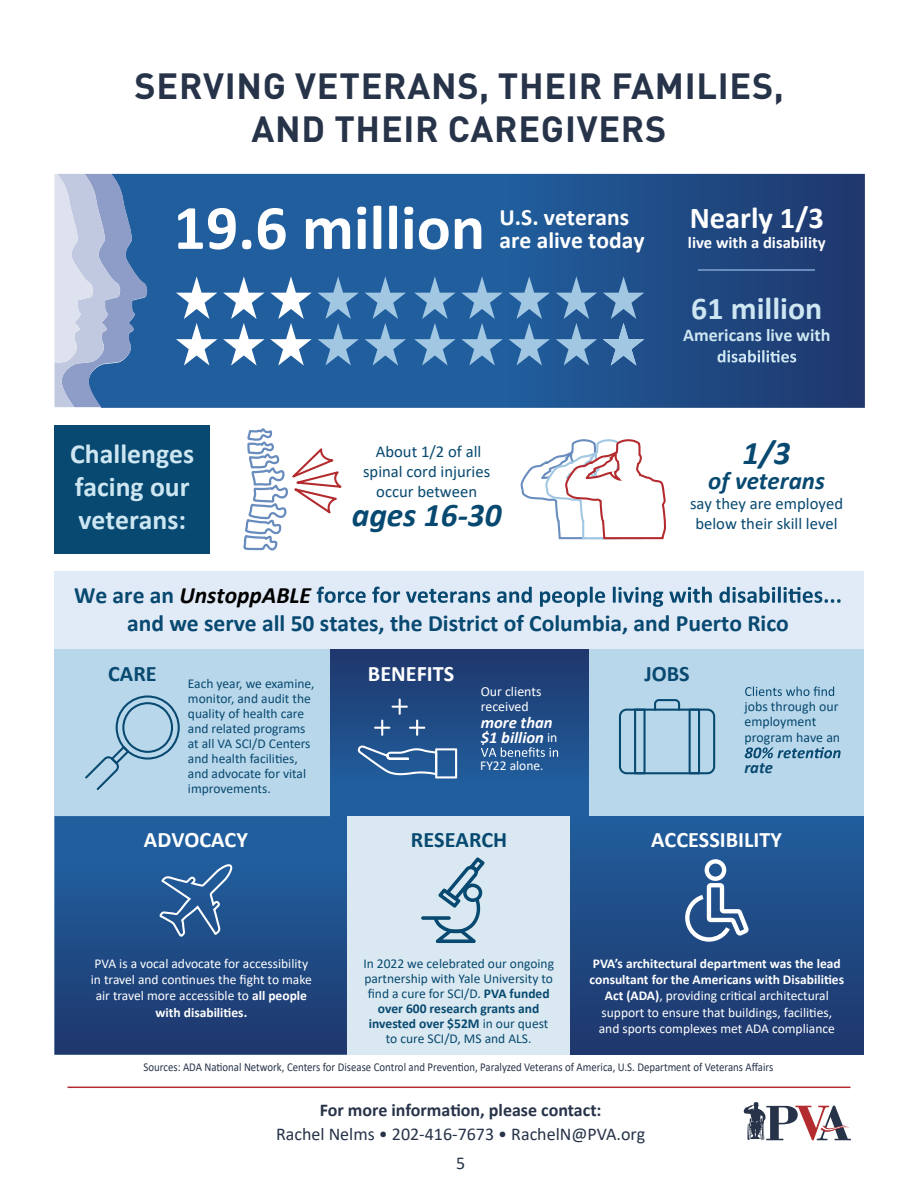
<style>
.page{position:relative;width:918px;height:1188px;background:#fff}
.page>*{position:absolute;margin:0;border:0;box-sizing:border-box;transform-origin:0 0}
.t1{font:700 63.6px "Calibri";color:#fff}
.t2{font:700 36px/43.2px "DIN Pro";letter-spacing:.02em;color:#273349;text-align:center}
.t3{font:italic 700 33.15px "Calibri";color:#074970}
.t4{font:700 31.8px "Calibri";color:#cde6f2}
.t5{font:700 30.45px "Calibri";color:#fff}
.t6{font:700 27.6px/33.2px "Calibri";color:#cde6f2}
.t7{font:italic 700 24.9px "Calibri";color:#074970}
.t8{font:700 23.55px/28.2px "Calibri";color:#074970}
.t9{font:700 23.55px/23.5px "Calibri";color:#fff}
.t10{font:700 22.2px "Calibri";color:#fff}
.t11{font:700 22.2px "Calibri";color:#074970}
.t12{font:18px/28.3px "Calibri";color:#273349;text-align:center}
.t13{font:700 18px "Calibri";color:#273349}
.t14{font:700 18px "Calibri";color:#cde6f2}
.t15{font:16.65px/20px "Calibri";color:#074970;text-align:center}
.t16{font:700 16.65px "Calibri";color:#fff}
.t17{font:italic 700 16.65px/15.1px "Calibri";color:#fff}
.t18{font:italic 700 16.65px "Calibri";color:#074970}
.t19{font:13.8px/15.1px "Calibri";color:#074970}
.t20{font:13.8px/15.1px "Calibri";color:#fff}
.t21{font:13.5px/16.2px "Calibri";color:#fff;text-align:center}
.t22{font:13.5px/15px "Calibri";color:#074970;text-align:center}
.t23{font:12px "Calibri";color:#273349;scale:.9 1}
.s1{font-style:italic;color:#000}
.s2{font-weight:400;font-style:normal;font-size:13.8px}
.s3{font-weight:700}
</style>
<div class="page">
<hr style="left:68px;top:1087px;width:782px;height:1px;background:#b32b2e">
<svg style="left:744px;top:1102px;width:106px;height:38px"></svg>
<div style="left:54px;top:649px;width:810px;height:405px;background:#b9d7ea"></div>
<div style="left:331px;top:649px;width:257px;height:167px;background:linear-gradient(to bottom,#1f386d,#2164a5)"></div>
<svg style="left:54px;top:816px;width:294px;height:239px;background:#204d88"></svg>
<div style="left:570px;top:816px;width:294px;height:239px;background:linear-gradient(to bottom,#205d9c,#1f366b)"></div>
<svg style="left:55px;top:174px;width:810px;height:234px;background:#20528e"></svg>
<div style="left:348px;top:816px;width:222px;height:239px;background:#dae9f1"></div>
<div style="left:54px;top:425px;width:156px;height:129px;background:#074970"></div>
<svg style="left:54px;top:174px;width:95px;height:233px;background:#91a7cc"></svg>
<svg style="left:718px;top:350px;width:78px;height:13px"></svg>
<svg style="left:685px;top:859px;width:64px;height:83px;background:#5579a6"></svg>
<hr style="left:698px;top:270px;width:117px;height:1px;background:#678cbd">
<div style="left:54px;top:571px;width:810px;height:78px;background:#e1eaf7"></div>
<svg style="left:317px;top:587px;width:524px;height:20px"></svg>
<svg style="left:521px;top:439px;width:145px;height:100px"></svg>
<svg style="left:745px;top:686px;width:89px;height:10px"></svg>
<svg style="left:745px;top:747px;width:96px;height:11px"></svg>
<svg style="left:481px;top:747px;width:77px;height:10px"></svg>
<svg style="left:421px;top:916px;width:30px;height:4px"></svg>
<svg style="left:434px;top:857px;width:51px;height:86px"></svg>
<svg style="left:85px;top:695px;width:95px;height:95px"></svg>
<svg style="left:619px;top:699px;width:96px;height:75px"></svg>
<svg style="left:374px;top:699px;width:51px;height:37px;background:#345b8f"></svg>
<svg style="left:358px;top:746px;width:99px;height:32px;background:#4976a8"></svg>
<svg style="left:160px;top:864px;width:72px;height:73px;background:#3e6ca1"></svg>
<svg style="left:176px;top:276px;width:41px;height:90px"></svg>
<svg style="left:223px;top:276px;width:136px;height:90px"></svg>
<svg style="left:365px;top:276px;width:41px;height:90px;background:#487eb3"></svg>
<svg style="left:414px;top:276px;width:89px;height:90px;background:#457cb1"></svg>
<svg style="left:509px;top:276px;width:41px;height:90px;background:#487cb0"></svg>
<svg style="left:556px;top:276px;width:41px;height:90px;background:#4879ab"></svg>
<svg style="left:603px;top:276px;width:41px;height:90px;background:#4976a8"></svg>
<svg style="left:243px;top:428px;width:99px;height:123px"></svg>
<h2 class="t2" style="left:135px;top:60px;width:651px">SERVING VETERANS, THEIR FAMILIES,<br>AND THEIR CAREGIVERS</h2>
<h1 class="t1" style="left:174px;top:188px;width:313px">19.6 million</h1>
<h3 class="t9" style="left:500px;top:204px;width:147px">U.S. veterans are alive today</h3>
<h3 class="t5" style="left:690px;top:199px;width:136px">Nearly 1/3</h3>
<p class="t16" style="left:688px;top:232px;width:139px">live with a disability</p>
<h3 class="t4" style="left:691px;top:289px;width:133px">61 million</h3>
<h3 class="t14" style="left:683px;top:324px;width:149px">Americans live with</h3>
<h3 class="t6" style="left:70px;top:436px;width:125px">Challenges facing our veterans:</h3>
<p class="t15" style="left:363px;top:441px;width:129px">About 1/2 of all spinal cord injuries occur between</p>
<h3 class="t3" style="left:352px;top:494px;width:151px">ages 16-30</h3>
<h3 class="t3" style="left:743px;top:432px;width:50px">1/3</h3>
<h3 class="t7" style="left:708px;top:465px;width:118px">of veterans</h3>
<p class="t15" style="left:690px;top:493px;width:154px">say they are employed below their skill level</p>
<h3 class="t8" style="left:127px;top:580px;width:663px;text-indent:-53px">We are an <span class="s1">UnstoppABLE<br></span>and we serve all 50 states, the District of Columbia, and Puerto Rico</h3>
<h3 class="t11" style="left:108px;top:660px;width:50px">CARE</h3>
<h3 class="t10" style="left:368px;top:660px;width:88px">BENEFITS</h3>
<h3 class="t11" style="left:644px;top:660px;width:47px">JOBS</h3>
<p class="t22" style="left:188px;top:675px;width:128px;text-align:left">Each year, we examine, monitor, and audit the quality of health care and related programs at all VA SCI/D Centers and health facilities, and advocate for vital improvements.</p>
<p class="t20" style="left:481px;top:683px;width:62px">Our clients received</p>
<p class="t17" style="left:481px;top:714px;width:78px">more than $1 billion <span class="s2">in</span></p>
<p class="t21" style="left:480px;top:758px;width:65px">FY22 alone.</p>
<p class="t19" style="left:744px;top:699px;width:97px">jobs through our employment program have an</p>
<p class="t18" style="left:744px;top:758px;width:30px">rate</p>
<h3 class="t10" style="left:144px;top:826px;width:105px">ADVOCACY</h3>
<h3 class="t11" style="left:411px;top:826px;width:98px">RESEARCH</h3>
<h3 class="t10" style="left:651px;top:826px;width:132px">ACCESSIBILITY</h3>
<p class="t21" style="left:91px;top:955px;width:223px">PVA is a vocal advocate for accessibility in travel and continues the fight to make air travel more accessible to <span class="s3">all people with disabilities.</span></p>
<p class="t21" style="left:590px;top:955px;width:256px"><span class="s3">PVA’s architectural department was the lead consultant for the Americans with Disabilities Act (ADA)</span>, providing critical architectural support to ensure that buildings, facilities,<br>and sports complexes met ADA compliance</p>
<p class="t22" style="left:363px;top:956px;width:192px">In 2022 we celebrated our ongoing partnership with Yale University to find a cure for SCI/D. <span class="s3">PVA funded over 600 research grants and invested over $52M</span> in our quest to cure SCI/D, MS and ALS.</p>
<p class="t23" style="left:144px;top:1058px;width:701px">Sources: ADA National Network, Centers for Disease Control and Prevention, Paralyzed Veterans of America, U.S. Department of Veterans Affairs</p>
<h3 class="t13" style="left:320px;top:1099px;width:283px">For more information, please contact:</h3>
<h3 class="t12" style="left:276px;top:1120px;width:371px">Rachel Nelms • 202-416-7673 • RachelN@PVA.org<br>5</h3>
</div>
